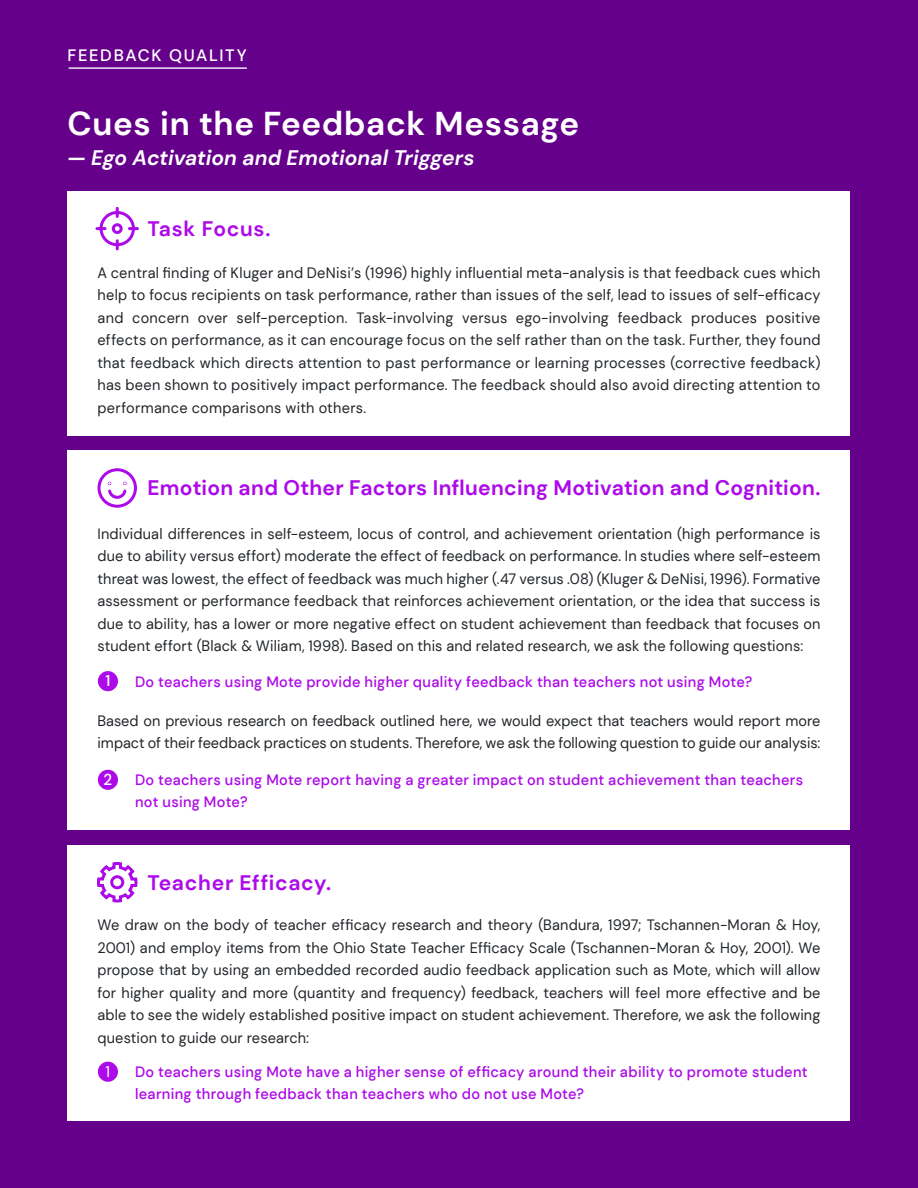
<style>
.page{position:relative;width:918px;height:1188px;background:#65008a}
.page>*{position:absolute;margin:0;border:0;box-sizing:border-box;transform-origin:0 0}
.t1{font:700 33px "DM Sans";letter-spacing:.02em;color:#fff}
.t2{font:700 21px "DM Sans";letter-spacing:.015em;color:#ac0ae8}
.t3{font:italic 700 21px "DM Sans";color:#fff}
.t4{font:500 16.5px "DM Sans";letter-spacing:.1em;color:#fff}
.t5{font:500 15.75px "DM Sans";color:#fff}
.t6{font:15.75px "DM Sans";color:#fff}
.t7{font:15px/22.5px "DM Sans";color:#212529;text-align:justify}
.t8{font:500 15px/22.5px "DM Sans";letter-spacing:.02em;color:#ac0ae8}
</style>
<div class="page">
<div style="left:68px;top:191px;width:782px;height:245px;background:#fff"></div>
<div style="left:68px;top:845px;width:782px;height:276px;background:#fff"></div>
<div style="left:68px;top:451px;width:782px;height:379px;background:#fff"></div>
<div style="left:98px;top:671px;width:20px;height:20px;background:#ac0ae8;border-radius:50%"></div>
<div style="left:98px;top:1062px;width:20px;height:20px;background:#ac0ae8;border-radius:50%"></div>
<div style="left:98px;top:770px;width:20px;height:20px;background:#ac0ae8;border-radius:50%"></div>
<hr style="left:69px;top:67px;width:178px;height:2px;background:#fff">
<div style="left:100px;top:211px;width:35px;height:35px;border:3px solid #ac0ae8;border-radius:50%"></div>
<svg style="left:116px;top:208px;width:3px;height:8px"></svg>
<svg style="left:129px;top:227px;width:9px;height:3px"></svg>
<svg style="left:116px;top:241px;width:3px;height:8px"></svg>
<svg style="left:97px;top:227px;width:8px;height:3px"></svg>
<div style="left:112px;top:223px;width:11px;height:11px;border:3px solid #ac0ae8;border-radius:50%"></div>
<div style="left:98px;top:468px;width:39px;height:40px;border:3px solid #ac0ae8;border-radius:50%"></div>
<svg style="left:107px;top:481px;width:20px;height:18px"></svg>
<svg style="left:97px;top:862px;width:41px;height:41px"></svg>
<div style="left:110px;top:875px;width:14px;height:14px;border:3px solid #ac0ae8;border-radius:50%"></div>
<p class="t4" style="left:68px;top:45px;width:181px">FEEDBACK QUALITY</p>
<p class="t1" style="left:68px;top:102px;width:513px">Cues in the Feedback Message</p>
<p class="t3" style="left:68px;top:144px;width:409px">— Ego Activation and Emotional Triggers</p>
<p class="t2" style="left:147px;top:216px;width:125px">Task Focus.</p>
<p class="t7" style="left:98px;top:261px;width:725px">A central finding of Kluger and DeNisi’s (1996) highly influential meta-analysis is that feedback cues which help to focus recipients on task performance, rather than issues of the self, lead to issues of self-efficacy and concern over self-perception. Task-involving versus ego-involving feedback produces positive effects on performance, as it can encourage focus on the self rather than on the task. Further, they found that feedback which directs attention to past performance or learning processes (corrective feedback) has been shown to positively impact performance. The feedback should also avoid directing attention to performance comparisons with others.</p>
<p class="t2" style="left:147px;top:475px;width:675px">Emotion and Other Factors Influencing Motivation and Cognition.</p>
<p class="t7" style="left:98px;top:522px;width:725px">Individual differences in self-esteem, locus of control, and achievement orientation (high performance is due to ability versus effort) moderate the effect of feedback on performance. In studies where self-esteem threat was lowest, the effect of feedback was much higher (.47 versus .08) (Kluger &amp; DeNisi, 1996). Formative assessment or performance feedback that reinforces achievement orientation, or the idea that success is due to ability, has a lower or more negative effect on student achievement than feedback that focuses on student effort (Black &amp; Wiliam, 1998). Based on this and related research, we ask the following questions:</p>
<p class="t5" style="left:105px;top:671px;width:6px">1</p>
<p class="t8" style="left:135px;top:670px;width:619px">Do teachers using Mote provide higher quality feedback than teachers not using Mote?</p>
<p class="t7" style="left:98px;top:709px;width:724px">Based on previous research on feedback outlined here, we would expect that teachers would report more impact of their feedback practices on students. Therefore, we ask the following question to guide our analysis:</p>
<p class="t5" style="left:104px;top:769px;width:10px">2</p>
<p class="t8" style="left:135px;top:768px;width:670px">Do teachers using Mote report having a greater impact on student achievement than teachers not using Mote?</p>
<p class="t2" style="left:147px;top:869px;width:185px">Teacher Efficacy.</p>
<p class="t7" style="left:98px;top:913px;width:725px">We draw on the body of teacher efficacy research and theory (Bandura, 1997; Tschannen-Moran &amp; Hoy, 2001) and employ items from the Ohio State Teacher Efficacy Scale (Tschannen-Moran &amp; Hoy, 2001). We propose that by using an embedded recorded audio feedback application such as Mote, which will allow for higher quality and more (quantity and frequency) feedback, teachers will feel more effective and be able to see the widely established positive impact on student achievement. Therefore, we ask the following question to guide our research:</p>
<p class="t6" style="left:106px;top:1062px;width:6px">1</p>
<p class="t8" style="left:135px;top:1060px;width:674px">Do teachers using Mote have a higher sense of efficacy around their ability to promote student learning through feedback than teachers who do not use Mote?</p>
</div>
